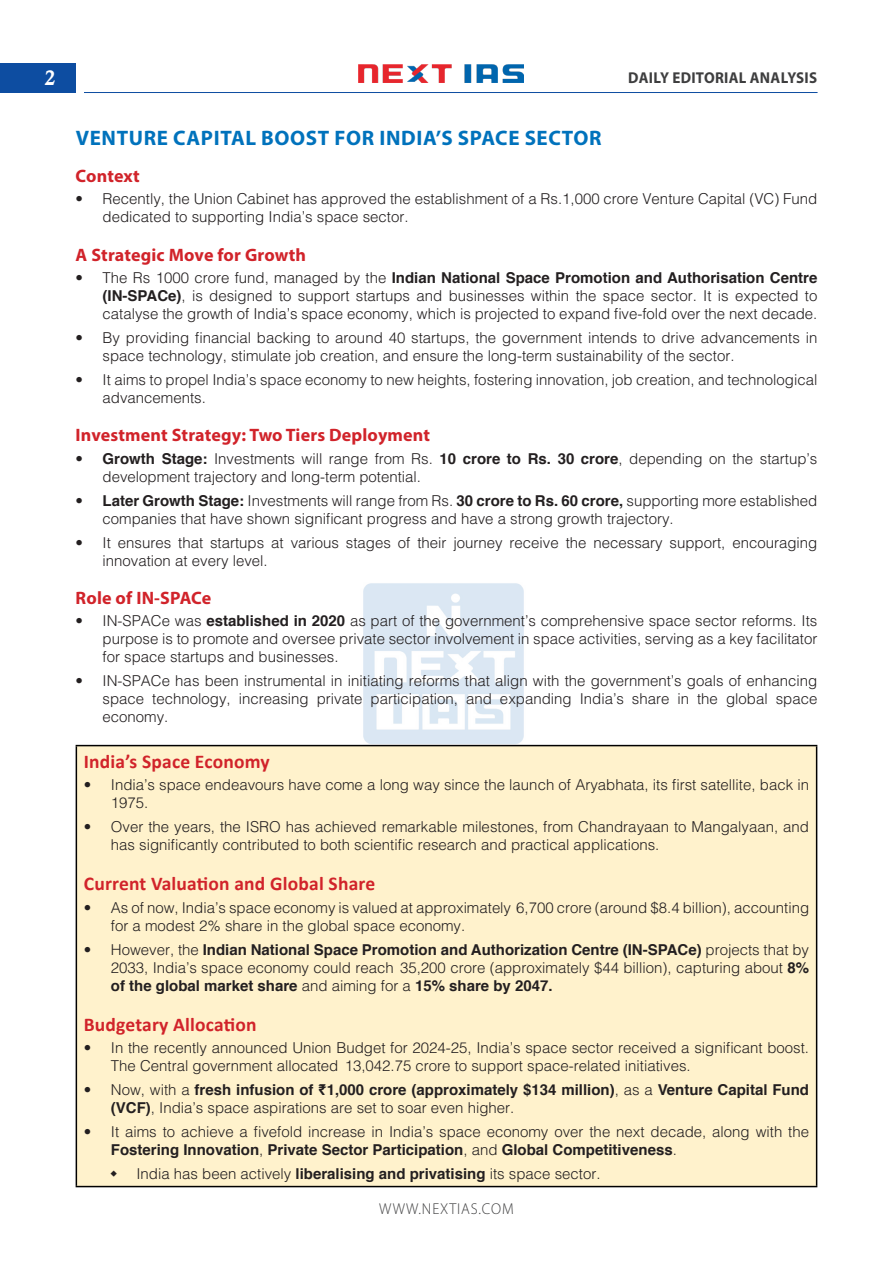
<style>
.page{position:relative;width:893px;height:1263px;background:#fff}
.page>*{position:absolute;margin:0;border:0;box-sizing:border-box;transform-origin:0 0}
.H-1{font:700 21px "Myriad Pro";letter-spacing:.03em;color:#0072bc}
.t1{font:21px "Calis MT Bol";color:#fff}
.H-2{font:700 19.5px "Calibri";letter-spacing:.01em;color:#d1232a}
.H-2-2{font:700 18px "Myriad Pro";letter-spacing:.01em;color:#d1232a}
.t2{font:700 15.75px "Myriad Pro";letter-spacing:.02em;color:#3e3e3f;scale:.95 1}
.t3{font:300 15.75px "Myriad Pro";letter-spacing:.06em;color:#3e3e3f;scale:.95 1}
.t4{font:300 15px/18px "Helvetica";color:#231f20}
.t5{font:700 15px/18px "Helvetica";color:#231f20}
.s1{font-weight:700}
.s2{font-weight:300}
</style>
<div class="page">
<div style="left:0;top:63px;width:76px;height:30px;background:#0d4da1"></div>
<img style="left:359px;top:64px;width:165px;height:19px">
<hr style="left:84px;top:92px;width:733px;height:1px;background:#0d4da1">
<img style="left:359px;top:583px;width:170px;height:162px">
<div style="left:76px;top:746px;width:741px;height:440px;background:#fff2cc"></div>
<hr style="left:76px;top:745px;width:741px;height:1px;background:#000">
<hr style="left:76px;top:746px;width:1px;height:440px;background:#000">
<hr style="left:816px;top:746px;width:1px;height:440px;background:#000">
<hr style="left:76px;top:1186px;width:741px;height:1px;background:#000">
<h1 class="t1" style="left:45px;top:66px;width:12px">2</h1>
<p class="t2" style="left:628px;top:67px;width:200px">DAILY EDITORIAL ANALYSIS</p>
<p class="H-1" style="left:76px;top:125px;width:527px">VENTURE CAPITAL BOOST FOR INDIA’S SPACE SECTOR</p>
<p class="H-2-2" style="left:76px;top:164px;width:66px">Context</p>
<p class="t4" style="left:103px;top:190px;width:716px;text-indent:-27px">• Recently, the Union Cabinet has approved the establishment of a Rs.1,000 crore Venture Capital (VC) Fund dedicated to supporting India’s space sector.</p>
<p class="H-2-2" style="left:76px;top:243px;width:232px">A Strategic Move for Growth</p>
<p class="t4" style="left:103px;top:268px;width:716px;text-align:justify;text-indent:-27px">• The Rs 1000 crore fund, managed by the <span class="s1">Indian National Space Promotion and Authorisation Centre (IN-SPACe)</span>, is designed to support startups and businesses within the space sector. It is expected to catalyse the growth of India’s space economy, which is projected to expand five-fold over the next decade.</p>
<p class="t4" style="left:103px;top:328px;width:716px;text-indent:-27px">• By providing financial backing to around 40 startups, the government intends to drive advancements in space technology, stimulate job creation, and ensure the long-term sustainability of the sector.</p>
<p class="t4" style="left:103px;top:370px;width:716px;text-indent:-27px">• It aims to propel India’s space economy to new heights, fostering innovation, job creation, and technological advancements.</p>
<p class="H-2-2" style="left:76px;top:423px;width:356px">Investment Strategy: Two Tiers Deployment</p>
<p class="t4" style="left:103px;top:449px;width:716px;text-indent:-27px">• <span class="s1">Growth Stage:</span> Investments will range from Rs. <span class="s1">10 crore to Rs. 30 crore</span>, depending on the startup’s development trajectory and long-term potential.</p>
<p class="t4" style="left:103px;top:491px;width:716px;text-indent:-27px">• <span class="s1">Later Growth Stage:</span> Investments will range from Rs. <span class="s1">30 crore to Rs. 60 crore,</span> supporting more established companies that have shown significant progress and have a strong growth trajectory.</p>
<p class="t4" style="left:103px;top:533px;width:716px;text-indent:-27px">• It ensures that startups at various stages of their journey receive the necessary support, encouraging innovation at every level.</p>
<p class="H-2-2" style="left:76px;top:586px;width:137px">Role of IN-SPACe</p>
<p class="t4" style="left:103px;top:611px;width:716px;text-align:justify;text-indent:-27px">• IN-SPACe was <span class="s1">established in 2020</span> as part of the government’s comprehensive space sector reforms. Its purpose is to promote and oversee private sector involvement in space activities, serving as a key facilitator for space startups and businesses.</p>
<p class="t4" style="left:103px;top:671px;width:716px;text-align:justify;text-indent:-27px">• IN-SPACe has been instrumental in initiating reforms that align with the government’s goals of enhancing space technology, increasing private participation, and expanding India’s share in the global space economy.</p>
<p class="H-2" style="left:84px;top:747px;width:187px">India’s Space Economy</p>
<p class="t4" style="left:111px;top:775px;width:700px;text-indent:-27px">• India’s space endeavours have come a long way since the launch of Aryabhata, its first satellite, back in<br>1975.</p>
<p class="t4" style="left:111px;top:817px;width:700px;text-indent:-27px">• Over the years, the ISRO has achieved remarkable milestones, from Chandrayaan to Mangalyaan, and has significantly contributed to both scientific research and practical applications.</p>
<p class="H-2" style="left:84px;top:870px;width:293px">Current Valuation and Global Share</p>
<p class="t4" style="left:111px;top:898px;width:700px;text-indent:-27px">• As of now, India’s space economy is valued at approximately ₹6,700 crore (around $8.4 billion), accounting for a modest 2% share in the global space economy.</p>
<p class="t4" style="left:111px;top:940px;width:700px;text-align:justify;text-indent:-27px">• However, the <span class="s1">Indian National Space Promotion and Authorization Centre (IN-SPACe)</span> projects that by 2033, India’s space economy could reach ₹35,200 crore (approximately $44 billion), capturing about <span class="s1">8% of the global market share</span> and aiming for a <span class="s1">15% share by 2047.</span></p>
<p class="H-2" style="left:84px;top:1010px;width:174px">Budgetary Allocation</p>
<p class="t4" style="left:111px;top:1038px;width:700px;text-indent:-27px">• In the recently announced Union Budget for 2024-25, India’s space sector received a significant boost.<br>The Central government allocated ₹13,042.75 crore to support space-related initiatives.</p>
<p class="t5" style="left:111px;top:1081px;width:700px;text-indent:-27px"><span class="s2">• Now, with a</span> fresh infusion of ₹1,000 crore (approximately $134 million)<span class="s2">, as a</span> Venture Capital Fund (VCF)<span class="s2">, India’s space aspirations are set to soar even higher.</span></p>
<p class="t4" style="left:111px;top:1122px;width:700px;text-indent:-27px">• It aims to achieve a fivefold increase in India’s space economy over the next decade, along with the<br><span class="s1">Fostering Innovation</span>, <span class="s1">Private Sector Participation</span>, and <span class="s1">Global Competitiveness</span>.</p>
<p class="t4" style="left:136px;top:1164px;width:466px">India has been actively <span class="s1">liberalising and privatising</span> its space sector.</p>
<p class="t3" style="left:379px;top:1200px;width:143px">WWW.NEXTIAS.COM</p>
</div>
